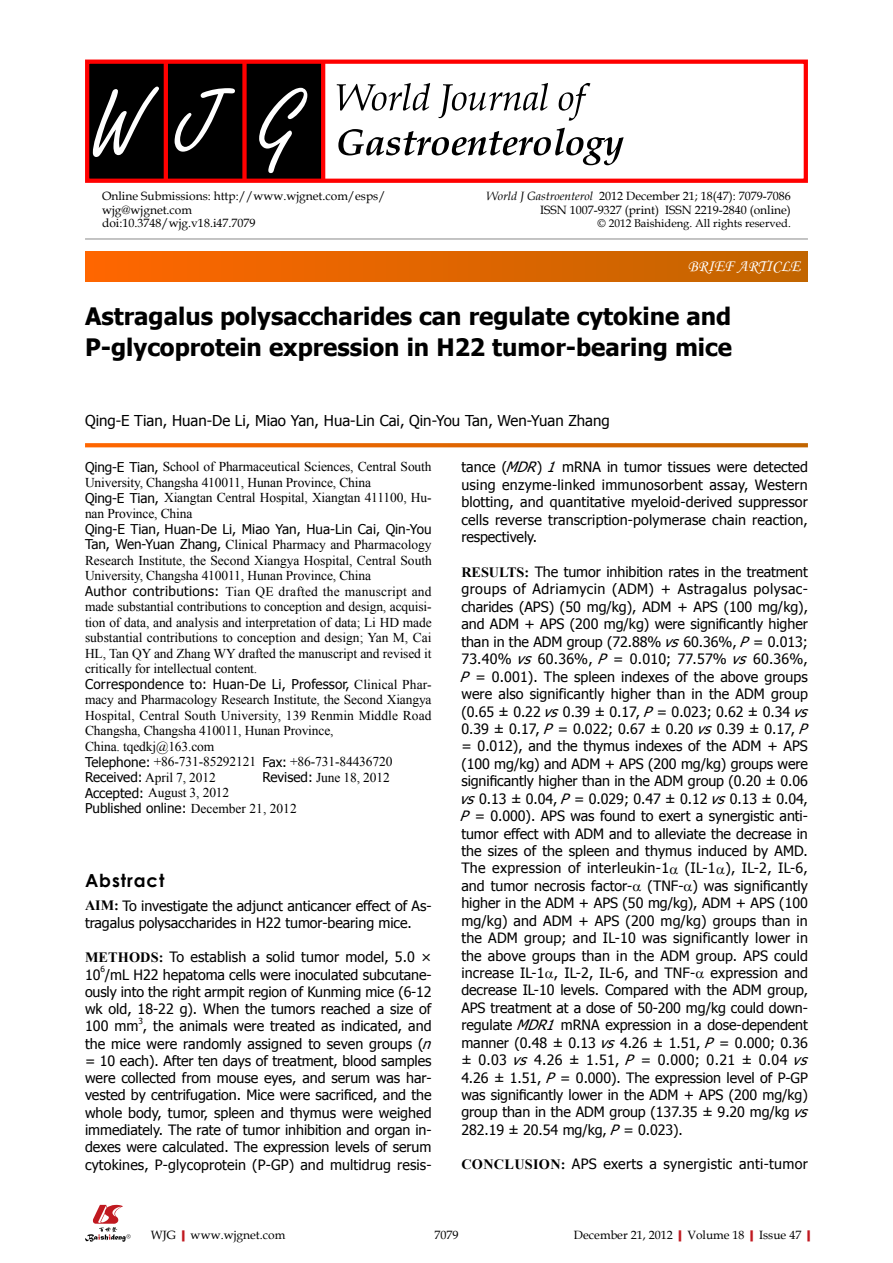
<style>
.page{position:relative;width:893px;height:1263px;background:#fff}
.page>*{position:absolute;margin:0;border:0;box-sizing:border-box;transform-origin:0 0}
.t1{font:700 24px/31.5px "Tahoma";color:#000}
.t2{font:700 18px "Century Gothic";letter-spacing:.05em;color:#000}
.t3{font:16.5px "Monotype Corsiva";color:#fff}
.t4{font:15px "Tahoma";color:#000}
.t5{font:14.25px/17.4px "Tahoma";letter-spacing:-.005em;color:#000}
.t6{font:14.25px "Tahoma";letter-spacing:.02em;color:#000}
.t7{font:13.5px/15.6px "Times New Roman";letter-spacing:-.01em;color:#000}
.t8{font:13.5px "Tahoma";color:#000}
.t9{font:12px/13.5px "Book Antiqua";color:#000}
.t10{font:11.25px "Book Antiqua";color:#000}
.t11{font:8.25px "Tahoma";color:#000}
.s1{font-style:italic}
.s2{font-family:"Tahoma"}
.s3{font-family:"Times New Roman"}
.s4{font-family:"Times New Roman";font-weight:700}
.s5{font-weight:700;color:#c01920}
</style>
<div class="page">
<div style="left:85px;top:252px;width:723px;height:29px;background:linear-gradient(to right,#f60,#c16500)"></div>
<svg style="left:85px;top:443px;width:723px;height:4px;background:#e16a09"></svg>
<hr style="left:85px;top:239px;width:723px;height:1px;background:#898989">
<div style="left:87px;top:61px;width:236px;height:121px;background:#000"></div>
<hr style="left:164px;top:61px;width:4px;height:121px;background:#f00">
<div style="left:242px;top:61px;width:5px;height:121px;background:#f00"></div>
<hr style="left:321px;top:61px;width:4px;height:121px;background:#f00">
<div style="left:85px;top:60px;width:723px;height:123px;border:4px solid #f00"></div>
<svg style="left:259px;top:88px;width:48px;height:85px"></svg>
<svg style="left:175px;top:88px;width:60px;height:64px"></svg>
<svg style="left:93px;top:87px;width:66px;height:70px"></svg>
<svg style="left:337px;top:83px;width:253px;height:38px"></svg>
<svg style="left:338px;top:128px;width:286px;height:37px"></svg>
<svg style="left:85px;top:1205px;width:46px;height:37px"></svg>
<p class="t9" style="left:102px;top:189px;width:285px">Online Submissions: http://www.wjgnet.com/esps/ wjg@wjgnet.com<br>doi:10.3748/wjg.v18.i47.7079</p>
<p class="t9" style="left:486px;top:189px;width:306px;text-align:right"><span class="s1">World J Gastroenterol</span> 2012 December 21; 18(47): 7079-7086<br>ISSN 1007-9327 (print) ISSN 2219-2840 (online)</p>
<p class="t10" style="left:598px;top:215px;width:195px">© 2012 Baishideng. All rights reserved.</p>
<p class="t3" style="left:688px;top:256px;width:114px">BRIEF ARTICLE</p>
<h1 class="t1" style="left:85px;top:298px;width:649px">Astragalus polysaccharides can regulate cytokine and<br>P-glycoprotein expression in H22 tumor-bearing mice</h1>
<p class="t4" style="left:85px;top:410px;width:526px">Qing-E Tian, Huan-De Li, Miao Yan, Hua-Lin Cai, Qin-You Tan, Wen-Yuan Zhang</p>
<p class="t7" style="left:85px;top:459px;width:348px"><span class="s2">Qing-E Tian,</span> School of Pharmaceutical Sciences, Central South University, Changsha 410011, Hunan Province, China<br><span class="s2">Qing-E Tian,</span> Xiangtan Central Hospital, Xiangtan 411100, Hu&shy;nan Province, China</p>
<p class="t8" style="left:85px;top:520px;width:348px">Qing-E Tian, Huan-De Li, Miao Yan, Hua-Lin Cai, Qin-You</p>
<p class="t7" style="left:85px;top:536px;width:348px"><span class="s2">Tan, Wen-Yuan Zhang,</span> Clinical Pharmacy and Pharmacology Research Institute, the Second Xiangya Hospital, Central South University, Changsha 410011, Hunan Province, China<br><span class="s2">Author contributions:</span> Tian QE drafted the manuscript and made substantial contributions to conception and design, acquisi&shy;tion of data, and analysis and interpretation of data; Li HD made substantial contributions to conception and design; Yan M, Cai HL, Tan QY and Zhang WY drafted the manuscript and revised it critically for intellectual content.</p>
<p class="t8" style="left:85px;top:675px;width:348px">Correspondence to: Huan-De Li, Professor, <span class="s3">Clinical Phar-</span></p>
<p class="t7" style="left:85px;top:692px;width:348px">macy and Pharmacology Research Institute, the Second Xiangya Hospital, Central South University, 139 Renmin Middle Road Changsha, Changsha 410011, Hunan Province,<br>China. tqedkj@163.com<br><span class="s2">Telephone:</span> +86-731-85292121 <span class="s2">Fax:</span> +86-731-84436720<br><span class="s2">Received:</span> April 7, 2012</p>
<p class="t7" style="left:262px;top:769px;width:129px"><span class="s2">Revised:</span> June 18, 2012</p>
<p class="t7" style="left:85px;top:785px;width:146px"><span class="s2">Accepted:</span> August 3, 2012</p>
<p class="t8" style="left:85px;top:799px;width:213px">Published online: <span class="s3">December 21, 2012</span></p>
<p class="t2" style="left:85px;top:866px;width:81px">Abstract</p>
<p class="t5" style="left:85px;top:896px;width:348px"><span class="s4">AIM:</span> To investigate the adjunct anticancer effect of As&shy;tragalus polysaccharides in H22 tumor-bearing mice.</p>
<p class="t5" style="left:85px;top:948px;width:348px"><span class="s4">METHODS:</span> To establish a solid tumor model, 5.0 ×<br>10 /mL H22 hepatoma cells were inoculated subcutane-</p>
<p class="t11" style="left:100px;top:964px;width:6px">6</p>
<p class="t5" style="left:85px;top:982px;width:348px;text-align:justify">ously into the right armpit region of Kunming mice (6-12 wk old, 18-22 g). When the tumors reached a size of 100 mm , the animals were treated as indicated, and</p>
<p class="t11" style="left:138px;top:1016px;width:6px">3</p>
<p class="t5" style="left:85px;top:1034px;width:353px">the mice were randomly assigned to seven groups (<span class="s1">n </span>= 10 each). After ten days of treatment, blood samples were collected from mouse eyes, and serum was har&shy;vested by centrifugation. Mice were sacrificed, and the whole body, tumor, spleen and thymus were weighed immediately. The rate of tumor inhibition and organ in&shy;dexes were calculated. The expression levels of serum cytokines, P-glycoprotein (P-GP) and multidrug resis-</p>
<p class="t5" style="left:461px;top:458px;width:348px;text-align:justify">tance (<span class="s1">MDR</span>) <span class="s1">1</span> mRNA in tumor tissues were detected using enzyme-linked immunosorbent assay, Western blotting, and quantitative myeloid-derived suppressor cells reverse transcription-polymerase chain reaction, respectively.</p>
<p class="t5" style="left:459px;top:562px;width:354px"><span class="s4">RESULTS:</span> The tumor inhibition rates in the treatment groups of Adriamycin (ADM) + Astragalus polysac&shy;charides (APS) (50 mg/kg), ADM + APS (100 mg/kg), and ADM + APS (200 mg/kg) were significantly higher than in the ADM group (72.88% <span class="s1">vs</span>60.36%, <span class="s1">P</span> = 0.013; 73.40% <span class="s1">vs</span> 60.36%, <span class="s1">P</span> = 0.010; 77.57% <span class="s1">vs</span> 60.36%, <span class="s1">P</span> = 0.001). The spleen indexes of the above groups were also significantly higher than in the ADM group (0.65 ± 0.22 <span class="s1">vs</span>0.39 ± 0.17, <span class="s1">P</span> = 0.023; 0.62 ± 0.34 <span class="s1">vs </span>0.39 ± 0.17, <span class="s1">P</span> = 0.022; 0.67 ± 0.20 <span class="s1">vs</span>0.39 ± 0.17, <span class="s1">P </span>= 0.012), and the thymus indexes of the ADM + APS (100 mg/kg) and ADM + APS (200 mg/kg) groups were significantly higher than in the ADM group (0.20 ± 0.06 <span class="s1">vs</span>0.13 ± 0.04, <span class="s1">P</span> = 0.029; 0.47 ± 0.12 <span class="s1">vs</span>0.13 ± 0.04, <span class="s1">P</span> = 0.000). APS was found to exert a synergistic anti&shy;tumor effect with ADM and to alleviate the decrease in the sizes of the spleen and thymus induced by AMD.<br>The expression of interleukin-1 (IL-1 ), IL-2, IL-6, and tumor necrosis factor- (TNF- ) was significantly higher in the ADM + APS (50 mg/kg), ADM + APS (100 mg/kg) and ADM + APS (200 mg/kg) groups than in the ADM group; and IL-10 was significantly lower in the above groups than in the ADM group. APS could increase IL-1 , IL-2, IL-6, and TNF- expression and decrease IL-10 levels. Compared with the ADM group, APS treatment at a dose of 50-200 mg/kg could down&shy;regulate <span class="s1">MDR1</span> mRNA expression in a dose-dependent manner (0.48 ± 0.13 <span class="s1">vs</span>4.26 ± 1.51, <span class="s1">P</span> = 0.000; 0.36 ± 0.03 <span class="s1">vs</span> 4.26 ± 1.51, <span class="s1">P</span> = 0.000; 0.21 ± 0.04 <span class="s1">vs </span>4.26 ± 1.51, <span class="s1">P</span> = 0.000). The expression level of P-GP was significantly lower in the ADM + APS (200 mg/kg) group than in the ADM group (137.35 ± 9.20 mg/kg <span class="s1">vs </span>282.19 ± 20.54 mg/kg, <span class="s1">P</span> = 0.023).</p>
<p class="t6" style="left:461px;top:1155px;width:348px"><span class="s4">CONCLUSION:</span> APS exerts a synergistic anti-tumor</p>
<p class="t9" style="left:151px;top:1227px;width:136px">WJG<span class="s5">|</span>www.wjgnet.com</p>
<p class="t9" style="left:434px;top:1227px;width:25px">7079</p>
<p class="t9" style="left:574px;top:1227px;width:243px">December 21, 2012<span class="s5">|</span>Volume 18<span class="s5">|</span>Issue 47<span class="s5">|</span></p>
</div>
